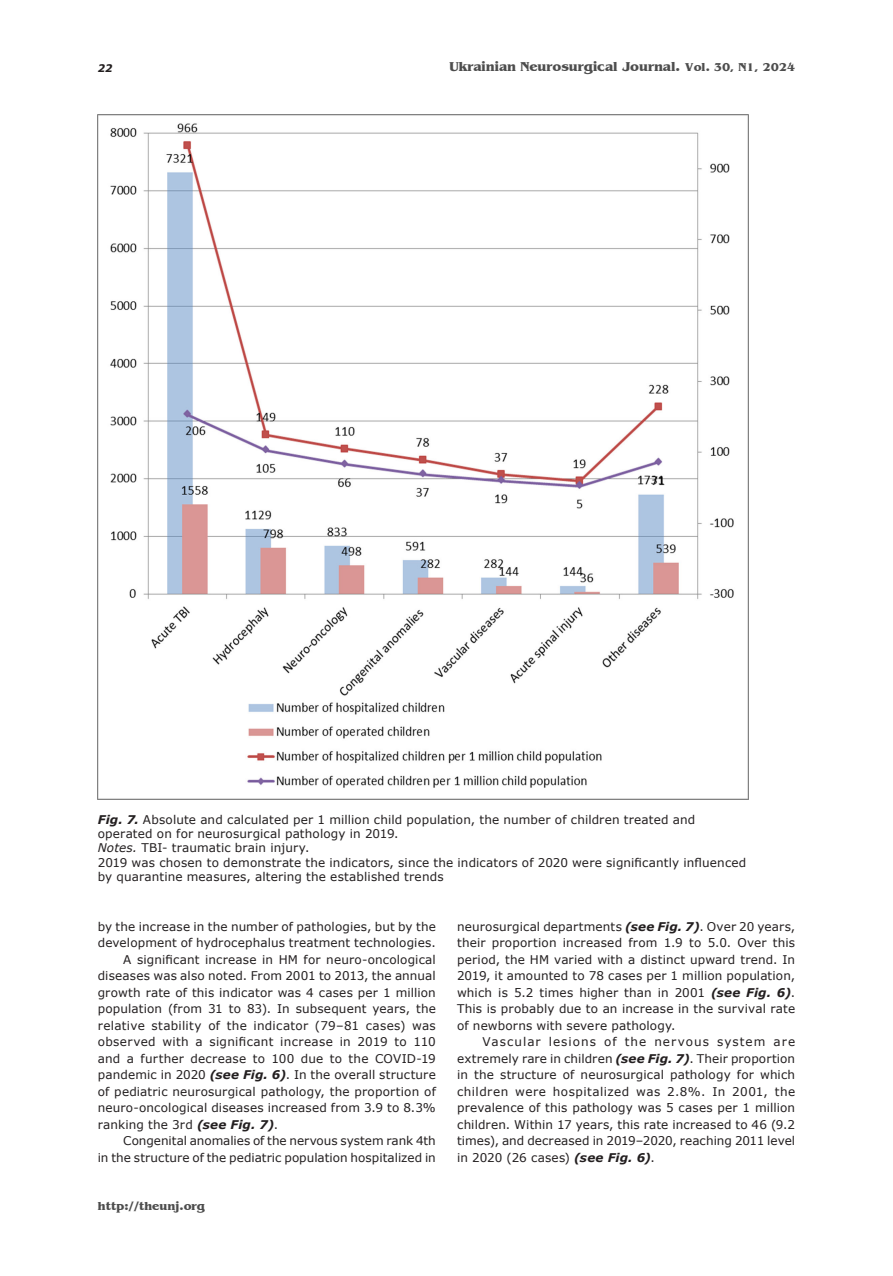
<style>
.page{position:relative;width:893px;height:1276px;background:#fff}
.page>*{position:absolute;margin:0;border:0;box-sizing:border-box;transform-origin:0 0}
.t1{font:700 13.5px "Benguiat";color:#4d4d4d}
._092_Body{font:12px/16.5px "Verdana";letter-spacing:.01em;color:#231f20;text-align:justify}
._112_Ris_pidpys{font:12px/14.4px "Verdana";letter-spacing:.01em;color:#231f20}
.t2{font:700 12px "Benguiat";color:#4d4d4d}
.t3{font:italic 700 10.5px "Verdana";color:#231f20}
.s1{font-size:12px}
.s2{font-weight:700;font-style:italic}
.s3{font-style:italic}
</style>
<div class="page">
<img style="left:98px;top:115px;width:650px;height:685px">
<p class="t3" style="left:98px;top:61px;width:16px">22</p>
<p class="t1" style="left:450px;top:59px;width:347px">Ukrainian Neurosurgical Journal. <span class="s1">Vol. 30, N1, 2024</span></p>
<p class="_112_Ris_pidpys" style="left:98px;top:812px;width:599px"><span class="s2">Fig. 7.</span> Absolute and calculated per 1 million child population, the number of children treated and operated on for neurosurgical pathology in 2019.</p>
<p class="_112_Ris_pidpys" style="left:98px;top:841px;width:213px"><span class="s3">Notes.</span> TBI- traumatic brain injury.</p>
<p class="_112_Ris_pidpys" style="left:98px;top:855px;width:650px">2019 was chosen to demonstrate the indicators, since the indicators of 2020 were significantly influenced by quarantine measures, altering the established trends</p>
<p class="_092_Body" style="left:98px;top:918px;width:340px">by the increase in the number of pathologies, but by the development of hydrocephalus treatment technologies.</p>
<p class="_092_Body" style="left:98px;top:951px;width:340px;text-indent:26px">A significant increase in HM for neuro-oncological diseases was also noted. From 2001 to 2013, the annual growth rate of this indicator was 4 cases per 1 million population (from 31 to 83). In subsequent years, the relative stability of the indicator (79‒81 cases) was observed with a significant increase in 2019 to 110 and a further decrease to 100 due to the COVID-19 pandemic in 2020 <span class="s2">(see Fig. 6)</span>. In the overall structure of pediatric neurosurgical pathology, the proportion of neuro-oncological diseases increased from 3.9 to 8.3% ranking the 3rd <span class="s2">(see Fig. 7)</span>.</p>
<p class="_092_Body" style="left:98px;top:1132px;width:340px;text-align:right">Congenital anomalies of the nervous system rank 4th<br>in the structure of the pediatric population hospitalized in</p>
<p class="_092_Body" style="left:457px;top:918px;width:340px">neurosurgical departments <span class="s2">(see Fig. 7)</span>. Over 20 years, their proportion increased from 1.9 to 5.0. Over this period, the HM varied with a distinct upward trend. In 2019, it amounted to 78 cases per 1 million population, which is 5.2 times higher than in 2001 <span class="s2">(see Fig. 6)</span>.<br>This is probably due to an increase in the survival rate of newborns with severe pathology.</p>
<p class="_092_Body" style="left:457px;top:1033px;width:340px;text-indent:26px">Vascular lesions of the nervous system are extremely rare in children <span class="s2">(see Fig. 7)</span>. Their proportion in the structure of neurosurgical pathology for which children were hospitalized was 2.8%. In 2001, the prevalence of this pathology was 5 cases per 1 million children. Within 17 years, this rate increased to 46 (9.2 times), and decreased in 2019–2020, reaching 2011 level in 2020 (26 cases) <span class="s2">(see Fig. 6)</span>.</p>
<p class="t2" style="left:98px;top:1199px;width:109px">http://theunj.org</p>
</div>
